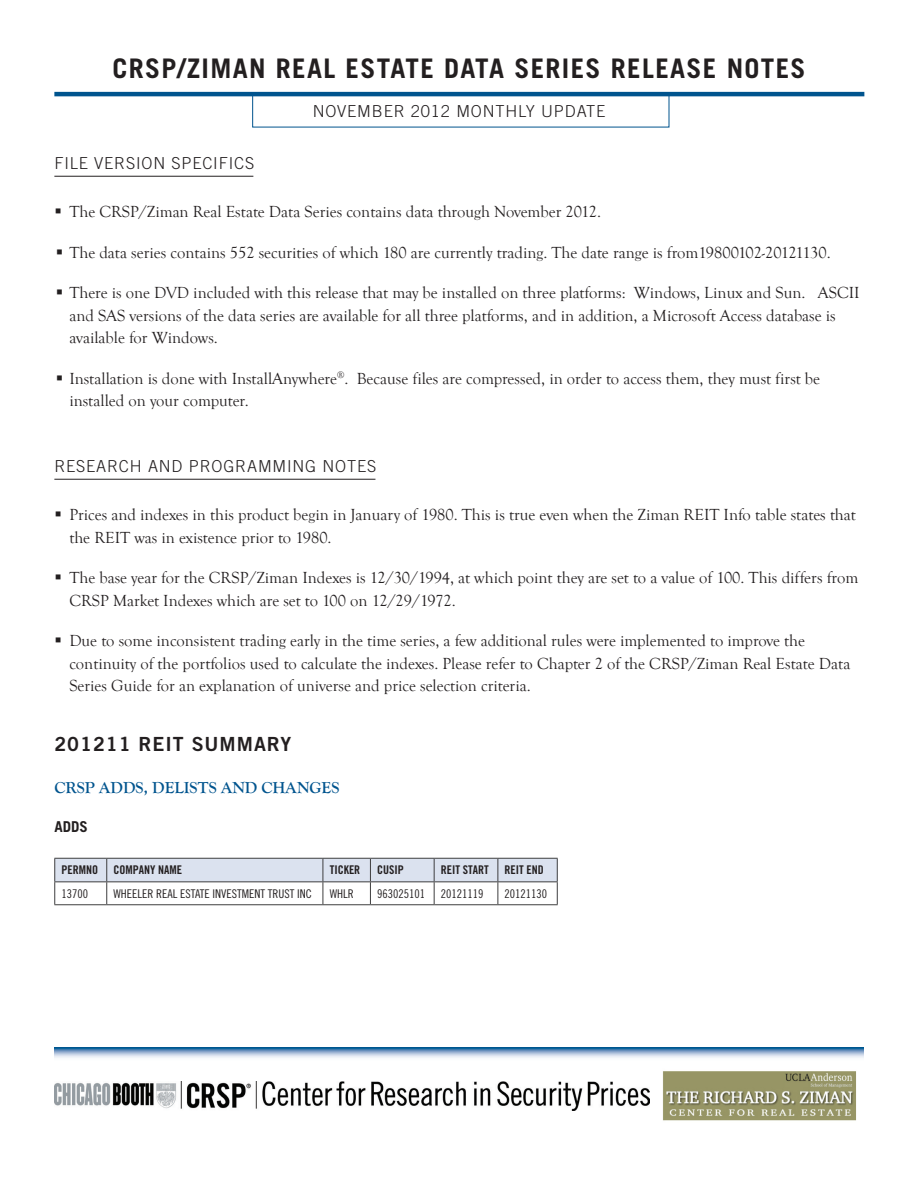
<style>
.page{position:relative;width:918px;height:1188px;background:#fff}
.page>*{position:absolute;margin:0;border:0;box-sizing:border-box;transform-origin:0 0}
.t1{font:700 27px "Trade Gothic";letter-spacing:.05em;color:#231f20}
.head1{font:19.5px "Trade Gothic Bold Two";letter-spacing:.05em;color:#231f20}
.t2{font:16.5px/22.5px "Goudy Old Style T";color:#231f20}
.head2{font:300 16.5px "Trade Gothic";letter-spacing:.05em;color:#231f20}
.Table_Header{font:700 16.5px "Goudy Old Style T";color:#00548e}
.Table_Header-2{font:700 15px "Trade Gothic";color:#231f20}
.Table1{font:12px "Trade Gothic Cond Eighteen";color:#231f20}
.Table_Header-3{font:12px "Trade Gothic Bold Cond Twenty";color:#231f20}
</style>
<div class="page">
<svg style="left:54px;top:1047px;width:810px;height:11px;background:#8badcc"></svg>
<img style="left:663px;top:1071px;width:193px;height:50px">
<img style="left:54px;top:1081px;width:595px;height:29px">
<hr style="left:54px;top:92px;width:810px;height:4px;background:#00548e">
<div style="left:252px;top:94px;width:417px;height:33px;border:1px solid #00548e"></div>
<hr style="left:54px;top:176px;width:199px;height:1px;background:#231f20">
<hr style="left:54px;top:479px;width:321px;height:1px;background:#231f20">
<svg style="left:54px;top:858px;width:504px;height:46px"></svg>
<hr style="left:54px;top:904px;width:53px;height:1px;background:#3e3e3f">
<hr style="left:107px;top:904px;width:216px;height:1px;background:#3e3e3f">
<hr style="left:323px;top:904px;width:47px;height:1px;background:#3e3e3f">
<hr style="left:370px;top:904px;width:64px;height:1px;background:#3e3e3f">
<hr style="left:434px;top:904px;width:64px;height:1px;background:#3e3e3f">
<hr style="left:498px;top:904px;width:60px;height:1px;background:#3e3e3f">
<p class="t1" style="left:112px;top:52px;width:530px">CRSP/ZIMAN REAL ESTATE DATA SERIES RELEA</p>
<p class="t1" style="left:687px;top:52px;width:120px">SE NOTES</p>
<p class="head2" style="left:313px;top:101px;width:284px">NOVEMBER 2012 MONTHLY UPDATE</p>
<p class="head2" style="left:54px;top:154px;width:51px">FILE VER</p>
<p class="head2" style="left:126px;top:154px;width:130px">SION SPECIFICS</p>
<p class="t2" style="left:69px;top:201px;width:533px">The CRSP/Ziman Real Estate Data Series contains data through November 2012.</p>
<p class="t2" style="left:69px;top:242px;width:763px">The data series contains 552 securities of which 180 are currently trading. The date range is from19800102-20121130.</p>
<p class="t2" style="left:69px;top:282px;width:792px">There is one DVD included with this release that may be installed on three platforms: Windows, Linux and Sun. ASCII and SAS versions of the data series are available for all three platforms, and in addition, a Microsoft Access database is available for Windows.</p>
<p class="t2" style="left:69px;top:368px;width:752px">Installation is done with InstallAnywhere<sup>®</sup>. Because files are compressed, in order to access them, they must first be installed on your computer.</p>
<p class="head2" style="left:54px;top:457px;width:292px">RESEARCH AND PROGRAMM ING NOTE</p>
<p class="head2" style="left:367px;top:457px;width:11px">S</p>
<p class="t2" style="left:69px;top:504px;width:788px">Prices and indexes in this product begin in January of 1980. This is true even when the Ziman REIT Info table states that the REIT was in existence prior to 1980.</p>
<p class="t2" style="left:69px;top:567px;width:790px">The base year for the CRSP/Ziman Indexes is 12/30/1994, at which point they are set to a value of 100. This differs from<br>CRSP Market Indexes which are set to 100 on 12/29/1972.</p>
<p class="t2" style="left:69px;top:630px;width:782px">Due to some inconsistent trading early in the time series, a few additional rules were implemented to improve the continuity of the portfolios used to calculate the indexes. Please refer to Chapter 2 of the CRSP/Ziman Real Estate Data<br>Series Guide for an explanation of universe and price selection criteria.</p>
<p class="head1" style="left:54px;top:732px;width:239px">201211 REIT SUMMARY</p>
<p class="Table_Header" style="left:54px;top:779px;width:287px">CRSP ADDS, DELISTS AND CHANGES</p>
<p class="Table_Header-2" style="left:54px;top:817px;width:35px">ADDS</p>
<p class="Table_Header-3" style="left:62px;top:863px;width:38px">PERMNO</p>
<p class="Table_Header-3" style="left:114px;top:863px;width:70px">COMPANY NAME</p>
<p class="Table_Header-3" style="left:330px;top:863px;width:32px">TICKER</p>
<p class="Table_Header-3" style="left:377px;top:863px;width:28px">CUSIP</p>
<p class="Table_Header-3" style="left:441px;top:863px;width:49px">REIT START</p>
<p class="Table_Header-3" style="left:505px;top:863px;width:41px">REIT END</p>
<p class="Table1" style="left:62px;top:887px;width:28px">13700</p>
<p class="Table1" style="left:114px;top:887px;width:200px">WHEELER REAL ESTATE INVESTMENT TRUST INC</p>
<p class="Table1" style="left:330px;top:887px;width:25px">WHLR</p>
<p class="Table1" style="left:377px;top:887px;width:49px">963025101</p>
<p class="Table1" style="left:441px;top:887px;width:44px">20121119</p>
<p class="Table1" style="left:505px;top:887px;width:44px">20121130</p>
</div>
